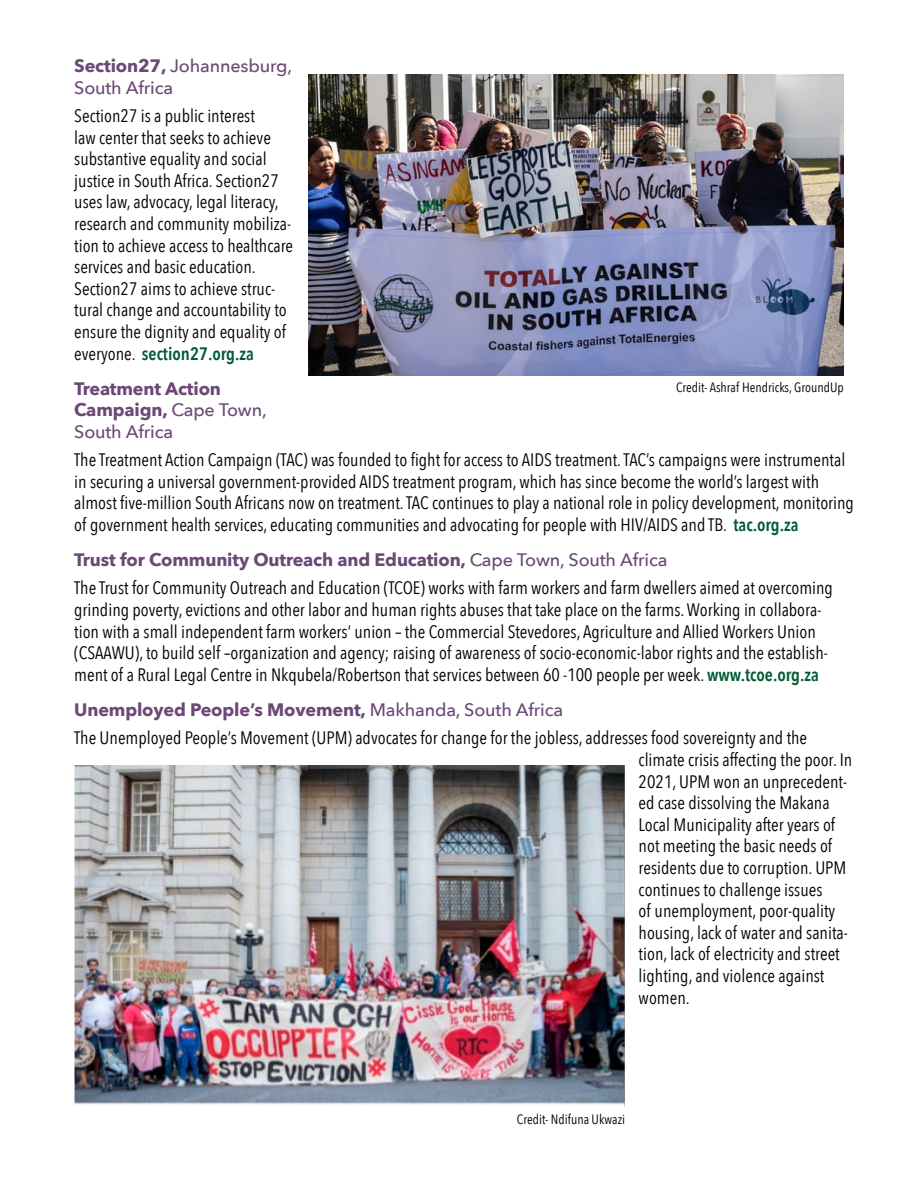
<style>
.page{position:relative;width:918px;height:1188px;background:#fff}
.page>*{position:absolute;margin:0;border:0;box-sizing:border-box;transform-origin:0 0}
.t1{font:18px/21.6px "Avenir Next Condensed";color:#000}
.t2{font:700 18px/21.6px "Avenir Next";letter-spacing:-.01em;color:#6c4876}
.t3{font:500 18px/21.6px "Avenir Next";letter-spacing:-.01em;color:#6c4876}
.t4{font:13.5px "Avenir Next Condensed";color:#000}
.s1{font-weight:700}
.s2{font-weight:600;color:#005b33}
.s3{font-weight:500}
</style>
<div class="page">
<img style="left:309px;top:75px;width:535px;height:301px">
<img style="left:74px;top:765px;width:551px;height:342px">
<p class="t3" style="left:74px;top:54px;width:219px"><span class="s1">Section27,</span> Johannesburg,<br>South Africa</p>
<p class="t1" style="left:74px;top:104px;width:220px">Section27 is a public interest<br>law center that seeks to achieve substantive equality and social justice in South Africa. Section27 uses law, advocacy, legal literacy, research and community mobiliza&shy;tion to achieve access to healthcare services and basic education.<br>Section27 aims to achieve struc&shy;tural change and accountability to ensure the dignity and equality of everyone. <span class="s2">section27.org.za</span></p>
<p class="t2" style="left:74px;top:377px;width:194px">Treatment Action<br>Campaign, <span class="s3">Cape Town,<br>South Africa</span></p>
<p class="t1" style="left:74px;top:448px;width:781px">The Treatment Action Campaign (TAC) was founded to fight for access to AIDS treatment. TAC’s campaigns were instrumental in securing a universal government-provided AIDS treatment program, which has since become the world’s largest with almost five-million South Africans now on treatment. TAC continues to play a national role in policy development, monitoring of government health services, educating communities and advocating for people with HIV/AIDS and TB. <span class="s2">tac.org.za</span></p>
<p class="t2" style="left:74px;top:549px;width:595px">Trust for Community Outreach and Education, <span class="s3">Cape Town, South Africa</span></p>
<p class="t1" style="left:74px;top:577px;width:760px">The Trust for Community Outreach and Education (TCOE) works with farm workers and farm dwellers aimed at overcoming grinding poverty, evictions and other labor and human rights abuses that take place on the farms. Working in collabora&shy;tion with a small independent farm workers’ union – the Commercial Stevedores, Agriculture and Allied Workers Union (CSAAWU), to build self –organization and agency; raising of awareness of socio-economic-labor rights and the establish&shy;ment of a Rural Legal Centre in Nkqubela/Robertson that services between 60 -100 people per week. <span class="s2">www.tcoe.org.za</span></p>
<p class="t2" style="left:74px;top:699px;width:490px">Unemployed People’s Movement, <span class="s3">Makhanda, South Africa</span></p>
<p class="t1" style="left:639px;top:726px;width:215px;text-indent:-564px">The Unemployed People’s Movement (UPM) advocates for change for the jobless, addresses food sovereignty and the climate crisis affecting the poor. In 2021, UPM won an unprecedent&shy;ed case dissolving the Makana Local Municipality after years of not meeting the basic needs of residents due to corruption. UPM continues to challenge issues<br>of unemployment, poor-quality housing, lack of water and sanita&shy;tion, lack of electricity and street lighting, and violence against women.</p>
<p class="t4" style="left:676px;top:376px;width:169px">Credit- Ashraf Hendricks, GroundUp</p>
<p class="t4" style="left:517px;top:1108px;width:110px">Credit- Ndifuna Ukwazi</p>
</div>
